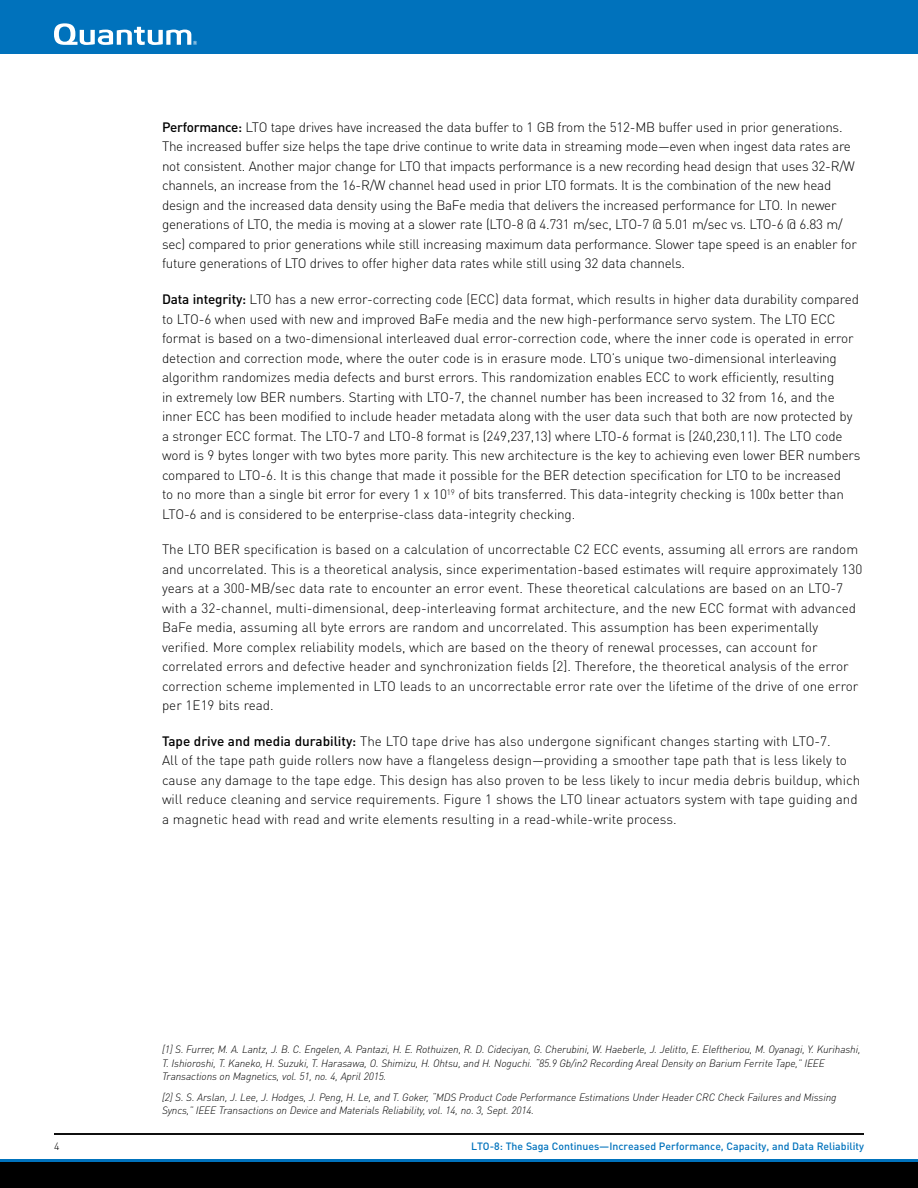
<style>
.page{position:relative;width:918px;height:1188px;background:#fff}
.page>*{position:absolute;margin:0;border:0;box-sizing:border-box;transform-origin:0 0}
.main_copy{font:300 13.5px/19.5px "DIN Pro";letter-spacing:-.01em;color:#000}
.main_copy-2{font:italic 300 10.5px/13.5px "DIN Pro";letter-spacing:-.01em;color:#000}
.t1{font:500 10.5px "DIN Pro";color:#0072bc}
.t2{font:300 10.5px "DIN Pro";color:#000}
.s1{font-weight:500}
</style>
<div class="page">
<div style="left:0;top:0;width:918px;height:54px;background:#0072bc"></div>
<div style="left:0;top:1162px;width:918px;height:26px;background:#000"></div>
<hr style="left:0;top:1160px;width:918px;height:2px;background:#0072bc">
<hr style="left:54px;top:1133px;width:810px;height:2px;background:#000">
<svg style="left:54px;top:23px;width:143px;height:22px"></svg>
<p class="main_copy" style="left:162px;top:116px;width:696px"><span class="s1">Performance:</span> LTO tape drives have increased the data buffer to 1 GB from the 512-MB buffer used in prior generations.<br>The increased buffer size helps the tape drive continue to write data in streaming mode—even when ingest data rates are not consistent. Another major change for LTO that impacts performance is a new recording head design that uses 32-R/W channels, an increase from the 16-R/W channel head used in prior LTO formats. It is the combination of the new head design and the increased data density using the BaFe media that delivers the increased performance for LTO. In newer generations of LTO, the media is moving at a slower rate (LTO-8 @ 4.731 m/sec, LTO-7 @ 5.01 m/sec vs. LTO-6 @ 6.83 m/ sec) compared to prior generations while still increasing maximum data performance. Slower tape speed is an enabler for future generations of LTO drives to offer higher data rates while still using 32 data channels.</p>
<p class="main_copy" style="left:162px;top:288px;width:700px"><span class="s1">Data integrity:</span> LTO has a new error-correcting code (ECC) data format, which results in higher data durability compared to LTO-6 when used with new and improved BaFe media and the new high-performance servo system. The LTO ECC format is based on a two-dimensional interleaved dual error-correction code, where the inner code is operated in error detection and correction mode, where the outer code is in erasure mode. LTO’s unique two-dimensional interleaving algorithm randomizes media defects and burst errors. This randomization enables ECC to work efficiently, resulting<br>in extremely low BER numbers. Starting with LTO-7, the channel number has been increased to 32 from 16, and the inner ECC has been modified to include header metadata along with the user data such that both are now protected by a stronger ECC format. The LTO-7 and LTO-8 format is (249,237,13) where LTO-6 format is (240,230,11). The LTO code word is 9 bytes longer with two bytes more parity. This new architecture is the key to achieving even lower BER numbers compared to LTO-6. It is this change that made it possible for the BER detection specification for LTO to be increased<br>to no more than a single bit error for every 1 x 10<sup>19</sup> of bits transferred. This data-integrity checking is 100x better than LTO-6 and is considered to be enterprise-class data-integrity checking.</p>
<p class="main_copy" style="left:162px;top:538px;width:702px">The LTO BER specification is based on a calculation of uncorrectable C2 ECC events, assuming all errors are random and uncorrelated. This is a theoretical analysis, since experimentation-based estimates will require approximately 130 years at a 300-MB/sec data rate to encounter an error event. These theoretical calculations are based on an LTO-7 with a 32-channel, multi-dimensional, deep-interleaving format architecture, and the new ECC format with advanced BaFe media, assuming all byte errors are random and uncorrelated. This assumption has been experimentally verified. More complex reliability models, which are based on the theory of renewal processes, can account for correlated errors and defective header and synchronization fields [2]. Therefore, the theoretical analysis of the error correction scheme implemented in LTO leads to an uncorrectable error rate over the lifetime of the drive of one error per 1E19 bits read.</p>
<p class="main_copy" style="left:162px;top:730px;width:700px"><span class="s1">Tape drive and media durability:</span> The LTO tape drive has also undergone significant changes starting with LTO-7.<br>All of the tape path guide rollers now have a flangeless design—providing a smoother tape path that is less likely to cause any damage to the tape edge. This design has also proven to be less likely to incur media debris buildup, which will reduce cleaning and service requirements. Figure 1 shows the LTO linear actuators system with tape guiding and a magnetic head with read and write elements resulting in a read-while-write process.</p>
<p class="main_copy-2" style="left:162px;top:1042px;width:700px">[1] S. Furrer, M. A. Lantz, J. B. C. Engelen, A. Pantazi, H. E. Rothuizen, R. D. Cideciyan, G. Cherubini, W. Haeberle, J. Jelitto, E. Eleftheriou, M. Oyanagi, Y. Kurihashi,<br>T. Ishioroshi, T. Kaneko, H. Suzuki, T. Harasawa, O. Shimizu, H. Ohtsu, and H. Noguchi. “85.9 Gb/in2 Recording Areal Density on Barium Ferrite Tape,” IEEE<br>Transactions on Magnetics, vol. 51, no. 4, April 2015.</p>
<p class="main_copy-2" style="left:162px;top:1089px;width:676px">[2] S. S. Arslan, J. Lee, J. Hodges, J. Peng, H. Le, and T. Goker, “MDS Product Code Performance Estimations Under Header CRC Check Failures and Missing<br>Syncs,” IEEE Transactions on Device and Materials Reliability, vol. 14, no. 3, Sept. 2014.</p>
<p class="t2" style="left:54px;top:1138px;width:7px">4</p>
<p class="t1" style="left:471px;top:1138px;width:394px">LTO-8: The Saga Continues—Increased Performance, Capacity, and Data Reliability</p>
</div>
